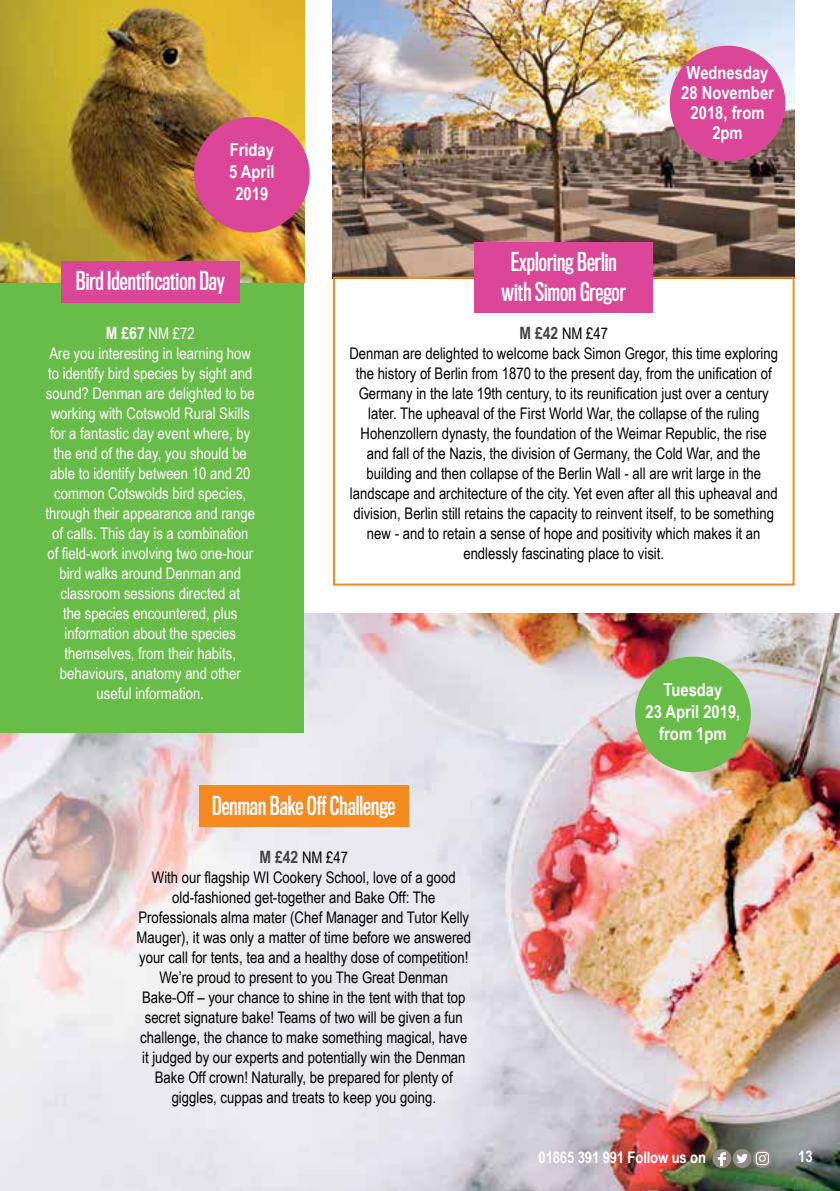
<style>
.page{position:relative;width:840px;height:1191px;background:#fff}
.page>*{position:absolute;margin:0;border:0;box-sizing:border-box;transform-origin:0 0}
.t1{font:24px/30px "Titling Gothic FB Comp Standard";color:#fff;text-align:center}
.t2{font:700 18px/22px "Arial Narrow";color:#fff;text-align:center}
.t3{font:16px/20px "Arial Narrow";color:#000;text-align:center}
.t4{font:16px/20px "Arial Narrow";color:#fff;text-align:center}
.t5{font:700 16px "Arial Narrow";letter-spacing:-.01em;color:#fff}
.s1{font-weight:700;font-size:17px}
.s2{font-weight:700;font-size:17px;color:#414042}
</style>
<div class="page">
<img style="left:0;top:613px;width:839px;height:578px">
<div style="left:0;top:283px;width:303px;height:449px;background:#68bd49"></div>
<img style="left:0;top:0;width:304px;height:282px">
<div style="left:61px;top:262px;width:178px;height:41px;background:#db4699"></div>
<div style="left:194px;top:117px;width:115px;height:115px;background:#db4699;border-radius:50%"></div>
<div style="left:199px;top:785px;width:209px;height:42px;background:#f6891f"></div>
<div style="left:634px;top:656px;width:116px;height:116px;background:#68bd49;border-radius:50%"></div>
<img style="left:333px;top:0;width:461px;height:277px">
<div style="left:333px;top:277px;width:461px;height:308px;border:2px solid #f6891f"></div>
<div style="left:474px;top:242px;width:178px;height:71px;background:#db4699"></div>
<div style="left:669px;top:46px;width:116px;height:115px;background:#db4699;border-radius:50%"></div>
<div style="left:732px;top:1149px;width:19px;height:19px;background:#948a85;border-radius:50%"></div>
<svg style="left:737px;top:1153px;width:10px;height:10px"></svg>
<svg style="left:752px;top:1149px;width:19px;height:19px"></svg>
<svg style="left:755px;top:1151px;width:13px;height:14px"></svg>
<div style="left:712px;top:1149px;width:19px;height:19px;background:#948a85;border-radius:50%"></div>
<svg style="left:717px;top:1152px;width:8px;height:14px"></svg>
<p class="t2" style="left:229px;top:138px;width:47px">Friday<br>5 April<br>2019</p>
<h1 class="t1" style="left:76px;top:266px;width:150px">Bird Identification Day</h1>
<p class="t4" style="left:45px;top:322px;width:211px"><span class="s1">M £67</span> NM £72<br>Are you interesting in learning how to identify bird species by sight and sound? Denman are delighted to be working with Cotswold Rural Skills for a fantastic day event where, by the end of the day, you should be able to identify between 10 and 20 common Cotswolds bird species, through their appearance and range of calls. This day is a combination of field-work involving two one-hour bird walks around Denman and classroom sessions directed at<br>the species encountered, plus information about the species themselves, from their habits, behaviours, anatomy and other useful information.</p>
<p class="t2" style="left:680px;top:62px;width:94px;line-height:20px">Wednesday<br>28 November<br>2018, from<br>2pm</p>
<h1 class="t1" style="left:501px;top:247px;width:126px">Exploring Berlin with Simon Gregor</h1>
<p class="t3" style="left:349px;top:322px;width:430px"><span class="s2">M £42</span> NM £47<br>Denman are delighted to welcome back Simon Gregor, this time exploring the history of Berlin from 1870 to the present day, from the unification of Germany in the late 19th century, to its reunification just over a century later. The upheaval of the First World War, the collapse of the ruling Hohenzollern dynasty, the foundation of the Weimar Republic, the rise and fall of the Nazis, the division of Germany, the Cold War, and the building and then collapse of the Berlin Wall - all are writ large in the landscape and architecture of the city. Yet even after all this upheaval and division, Berlin still retains the capacity to reinvent itself, to be something new - and to retain a sense of hope and positivity which makes it an endlessly fascinating place to visit.</p>
<p class="t2" style="left:645px;top:677px;width:96px">Tuesday<br>23 April 2019, from 1pm</p>
<h1 class="t1" style="left:212px;top:791px;width:185px">Denman Bake Off Challenge</h1>
<p class="t3" style="left:136px;top:847px;width:335px"><span class="s2">M £42</span> NM £47<br>With our flagship WI Cookery School, love of a good old-fashioned get-together and Bake Off: The Professionals alma mater (Chef Manager and Tutor Kelly Mauger), it was only a matter of time before we answered your call for tents, tea and a healthy dose of competition!<br>We’re proud to present to you The Great Denman Bake-Off – your chance to shine in the tent with that top secret signature bake! Teams of two will be given a fun challenge, the chance to make something magical, have it judged by our experts and potentially win the Denman Bake Off crown! Naturally, be prepared for plenty of giggles, cuppas and treats to keep you going.</p>
<p class="t5" style="left:538px;top:1145px;width:169px">01865 391 991 Follow us on</p>
<p class="t5" style="left:797px;top:1144px;width:16px">13</p>
</div>
